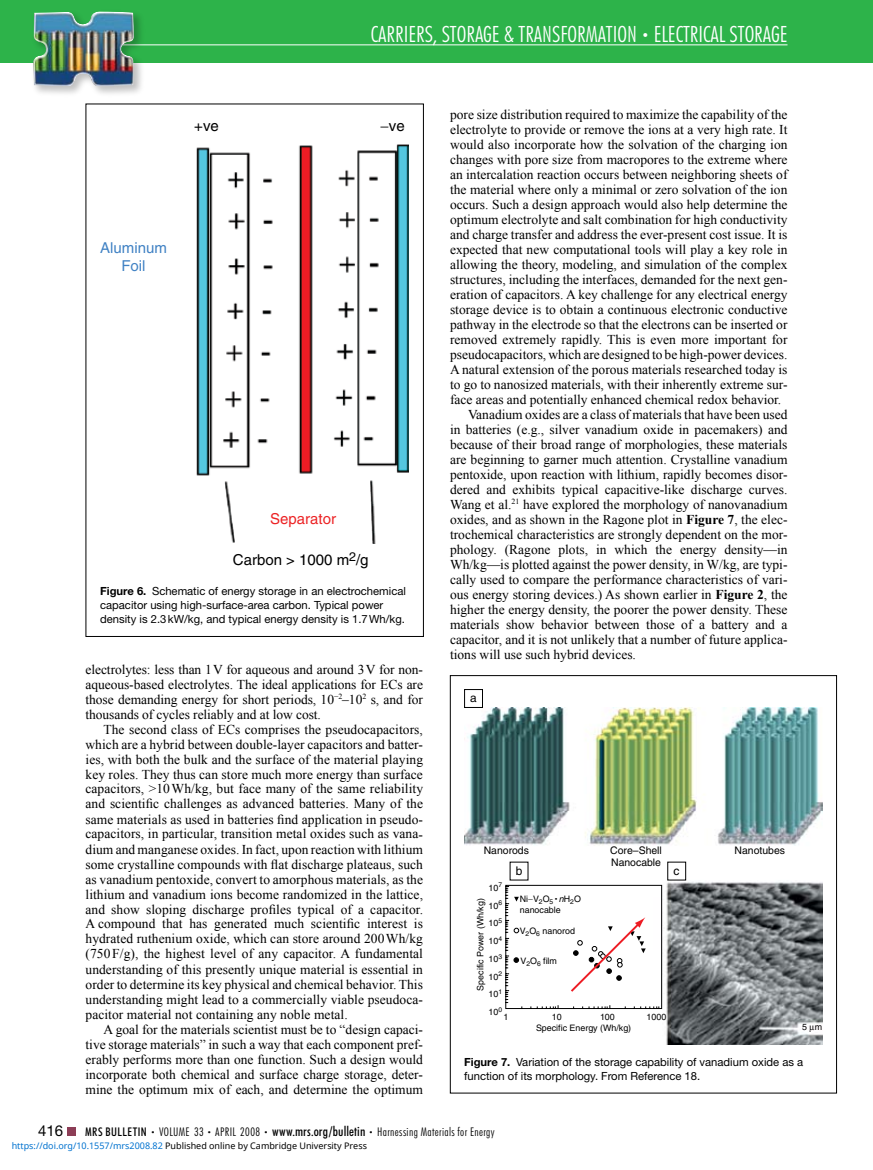
<style>
.page{position:relative;width:873px;height:1170px;background:#fff}
.page>*{position:absolute;margin:0;border:0;box-sizing:border-box;transform-origin:0 0}
.t1{font:22.5px "Futura Light Condensed BT";color:#fff}
.t2{font:15px "Helvetica";color:#000}
.t3{font:15px/18px "Helvetica";color:#4182c4;text-align:center}
.t4{font:15px "Helvetica";color:#ec2224}
.t5{font:15px "Helvetica Neue LT Std";color:#000}
.t6{font:13.5px/15px "Times New Roman";color:#000;text-align:justify}
.t7{font:12px "Futura Light Condensed BT";letter-spacing:.03em;color:#000}
.t8{font:12px "Helvetica";color:#000}
.t9{font:11.25px/14.2px "Helvetica Neue LT Std";color:#000}
.t10{font:10.5px/12.6px "Helvetica";color:#000}
.t11{font:9px "Noto Sans";color:#000}
.t12{font:8.85px/17.7px "Helvetica";color:#000;text-align:justify}
.s1{font-size:13.5px}
.s2{font-weight:700}
.s3{font-size:5.85px}
.s4{font-style:italic}
.s5{font-family:"Futura Medium Condensed BT"}
.s6{font-size:7.5px}
.s7{font-family:"Futura Medium Condensed BT";font-size:13.5px}
.s8{color:#0172cf}
</style>
<div class="page">
<div style="left:68px;top:1127px;width:8px;height:9px;background:#8c3d56"></div>
<div style="left:0;top:0;width:873px;height:63px;background:#2db34a"></div>
<hr style="left:86px;top:44px;width:702px;height:1px;background:#fff">
<div style="left:30px;top:8px;width:116px;height:91px;background:#000;opacity:.25"></div>
<img style="left:33px;top:11px;width:101px;height:76px">
<img style="left:197px;top:144px;width:212px;height:400px">
<img style="left:666px;top:708px;width:157px;height:336px">
<img style="left:464px;top:689px;width:222px;height:192px">
<svg style="left:810px;top:1026px;width:5px;height:6px"></svg>
<svg style="left:505px;top:884px;width:158px;height:125px"></svg>
<h1 class="t1" style="left:371px;top:20px;width:418px">CARRIERS, STORAGE &amp; TRANSFORMATION <span class="s1">•</span> ELECTRICAL STORAGE</h1>
<p class="t5" style="left:38px;top:1122px;width:27px">416</p>
<p class="t2" style="left:194px;top:117px;width:26px">+ve</p>
<p class="t2" style="left:381px;top:117px;width:26px">−ve</p>
<p class="t3" style="left:100px;top:239px;width:68px">Aluminum<br>Foil</p>
<p class="t4" style="left:270px;top:510px;width:67px">Separator</p>
<p class="t2" style="left:233px;top:551px;width:137px">Carbon &gt; 1000 m<sup>2</sup>/g</p>
<p class="t9" style="left:100px;top:583px;width:307px"><span class="s2">Figure 6.</span> Schematic of energy storage in an electrochemical capacitor using high-surface-area carbon. Typical power density is 2.3kW/kg, and typical energy density is 1.7Wh/kg.</p>
<p class="t6" style="left:86px;top:661px;width:339px">electrolytes: less than 1V for aqueous and around 3V for non&shy;aqueous-based electrolytes. The ideal applications for ECs are those demanding energy for short periods, 10<sup>−2</sup>–10<sup>2</sup> s, and for thousands of cycles reliably and at low cost.</p>
<p class="t6" style="left:86px;top:721px;width:339px;text-indent:18px">The second class of ECs comprises the pseudocapacitors, which are a hybrid between double-layer capacitors and batter&shy;ies, with both the bulk and the surface of the material playing key roles. They thus can store much more energy than surface capacitors, &gt;10Wh/kg, but face many of the same reliability and scientific challenges as advanced batteries. Many of the same materials as used in batteries find application in pseudo&shy;capacitors, in particular, transition metal oxides such as vana&shy;dium and manganese oxides. In fact, upon reaction with lithium some crystalline compounds with flat discharge plateaus, such as vanadium pentoxide, convert to amorphous materials, as the lithium and vanadium ions become randomized in the lattice, and show sloping discharge profiles typical of a capacitor.<br>A compound that has generated much scientific interest is hydrated ruthenium oxide, which can store around 200Wh/kg (750F/g), the highest level of any capacitor. A fundamental understanding of this presently unique material is essential in order to determine its key physical and chemical behavior. This understanding might lead to a commercially viable pseudoca&shy;pacitor material not containing any noble metal.</p>
<p class="t6" style="left:86px;top:1021px;width:339px;text-indent:18px">A goal for the materials scientist must be to “design capaci&shy;tive storage materials” in such a way that each component pref&shy;erably performs more than one function. Such a design would incorporate both chemical and surface charge storage, deter&shy;mine the optimum mix of each, and determine the optimum</p>
<p class="t6" style="left:450px;top:106px;width:339px">pore size distribution required to maximize the capability of the</p>
<p class="t6" style="left:450px;top:121px;width:339px">electrolyte to provide or remove the ions at a very high rate. It</p>
<p class="t6" style="left:450px;top:136px;width:339px">would also incorporate how the solvation of the charging ion</p>
<p class="t6" style="left:450px;top:151px;width:339px">changes with pore size from macropores to the extreme where</p>
<p class="t6" style="left:450px;top:166px;width:339px">an intercalation reaction occurs between neighboring sheets of</p>
<p class="t6" style="left:450px;top:181px;width:339px">the material where only a minimal or zero solvation of the ion</p>
<p class="t6" style="left:450px;top:196px;width:339px">occurs. Such a design approach would also help determine the</p>
<p class="t6" style="left:450px;top:211px;width:339px">optimum electrolyte and salt combination for high conductivity</p>
<p class="t6" style="left:450px;top:226px;width:339px">and charge transfer and address the ever-present cost issue. It is</p>
<p class="t6" style="left:450px;top:241px;width:339px">expected that new computational tools will play a key role in</p>
<p class="t6" style="left:450px;top:256px;width:339px">allowing the theory, modeling, and simulation of the complex</p>
<p class="t6" style="left:450px;top:271px;width:339px">structures, including the interfaces, demanded for the next gen-</p>
<p class="t6" style="left:450px;top:286px;width:339px">eration of capacitors. A key challenge for any electrical energy</p>
<p class="t6" style="left:450px;top:301px;width:339px">storage device is to obtain a continuous electronic conductive</p>
<p class="t6" style="left:450px;top:316px;width:339px">pathway in the electrode so that the electrons can be inserted or</p>
<p class="t6" style="left:450px;top:331px;width:339px">removed extremely rapidly. This is even more important for</p>
<p class="t6" style="left:450px;top:346px;width:339px">pseudocapacitors, which are designed to be high-power devices.</p>
<p class="t6" style="left:450px;top:361px;width:339px">A natural extension of the porous materials researched today is</p>
<p class="t6" style="left:450px;top:376px;width:339px">to go to nanosized materials, with their inherently extreme sur-</p>
<p class="t6" style="left:450px;top:391px;width:333px">face areas and potentially enhanced chemical redox behavior.</p>
<p class="t6" style="left:468px;top:406px;width:321px">Vanadium oxides are a class of materials that have been used</p>
<p class="t6" style="left:450px;top:421px;width:339px">in batteries (e.g., silver vanadium oxide in pacemakers) and</p>
<p class="t6" style="left:450px;top:436px;width:339px">because of their broad range of morphologies, these materials</p>
<p class="t6" style="left:450px;top:451px;width:339px">are beginning to garner much attention. Crystalline vanadium</p>
<p class="t6" style="left:450px;top:466px;width:339px">pentoxide, upon reaction with lithium, rapidly becomes disor-</p>
<p class="t6" style="left:450px;top:481px;width:339px">dered and exhibits typical capacitive-like discharge curves.</p>
<p class="t6" style="left:450px;top:496px;width:339px">Wang et al.<sup>21</sup> have explored the morphology of nanovanadium</p>
<p class="t6" style="left:450px;top:511px;width:339px">oxides, and as shown in the Ragone plot in <span class="s2">Figure 7</span>, the elec-</p>
<p class="t6" style="left:450px;top:526px;width:339px">trochemical characteristics are strongly dependent on the mor-</p>
<p class="t6" style="left:450px;top:541px;width:339px">phology. (Ragone plots, in which the energy density—in</p>
<p class="t6" style="left:450px;top:556px;width:339px">Wh/kg—is plotted against the power density, in W/kg, are typi-</p>
<p class="t6" style="left:450px;top:571px;width:339px">cally used to compare the performance characteristics of vari-</p>
<p class="t6" style="left:450px;top:586px;width:339px">ous energy storing devices.) As shown earlier in <span class="s2">Figure 2</span>, the</p>
<p class="t6" style="left:450px;top:601px;width:339px">higher the energy density, the poorer the power density. These</p>
<p class="t6" style="left:450px;top:616px;width:339px">materials show behavior between those of a battery and a</p>
<p class="t6" style="left:450px;top:631px;width:339px">capacitor, and it is not unlikely that a number of future applica-</p>
<p class="t6" style="left:450px;top:646px;width:187px">tions will use such hybrid devices.</p>
<p class="t8" style="left:470px;top:691px;width:8px">a</p>
<p class="t10" style="left:610px;top:844px;width:53px">Core–Shell<br>Nanocable</p>
<p class="t10" style="left:735px;top:844px;width:52px">Nanotubes</p>
<p class="t10" style="left:484px;top:844px;width:47px">Nanorods</p>
<p class="t12" style="left:489px;top:879px;width:15px">10<sup>7<br></sup>10<sup>6<br></sup>10<sup>5<br></sup>10<sup>4<br></sup>10<sup>3<br></sup>10<sup>2<br></sup>10<sup>1<br></sup>10<sup>0</sup></p>
<p class="t12" style="left:504px;top:1008px;width:6px">1</p>
<p class="t12" style="left:552px;top:1008px;width:11px">10</p>
<p class="t12" style="left:600px;top:1008px;width:16px">100</p>
<p class="t12" style="left:647px;top:1008px;width:21px">1000</p>
<p class="t12" style="left:536px;top:1019px;width:97px">Specific Energy (Wh/kg)</p>
<p class="t12" style="left:802px;top:1018px;width:21px">5 m</p>
<p class="t8" style="left:516px;top:864px;width:8px">b</p>
<p class="t8" style="left:673px;top:864px;width:7px">c</p>
<p class="t12" style="left:520px;top:894px;width:63px;line-height:10.6px">Ni V<sub>2</sub>O<sub>5</sub> <span class="s3">•</span> <span class="s4">n</span>H<sub>2</sub>O nanocable</p>
<p class="t12" style="left:520px;top:922px;width:57px">V<sub>2</sub>O<sub>6</sub> nanorod</p>
<p class="t12" style="left:520px;top:952px;width:38px">V<sub>2</sub>O<sub>6</sub> film</p>
<p class="t12" style="left:472px;top:991px;width:94px;rotate:-90deg">Specific Power (Wh/kg)</p>
<p class="t9" style="left:464px;top:1054px;width:341px"><span class="s2">Figure 7.</span> Variation of the storage capability of vanadium oxide as a function of its morphology. From Reference 18.</p>
<p class="t7" style="left:85px;top:1125px;width:411px"><span class="s5">MRS BULLETIN</span> <span class="s6">•</span> VOLUME 33 <span class="s6">•</span> APRIL 2008 <span class="s6">•</span> <span class="s7">www.mrs.org/bulletin</span> <span class="s6">•</span> Harnessing Materials for Energy</p>
<p class="t11" style="left:12px;top:1139px;width:357px"><span class="s8">https://doi.org/10.1557/mrs2008.82</span> Published online by Cambridge University Press</p>
</div>
